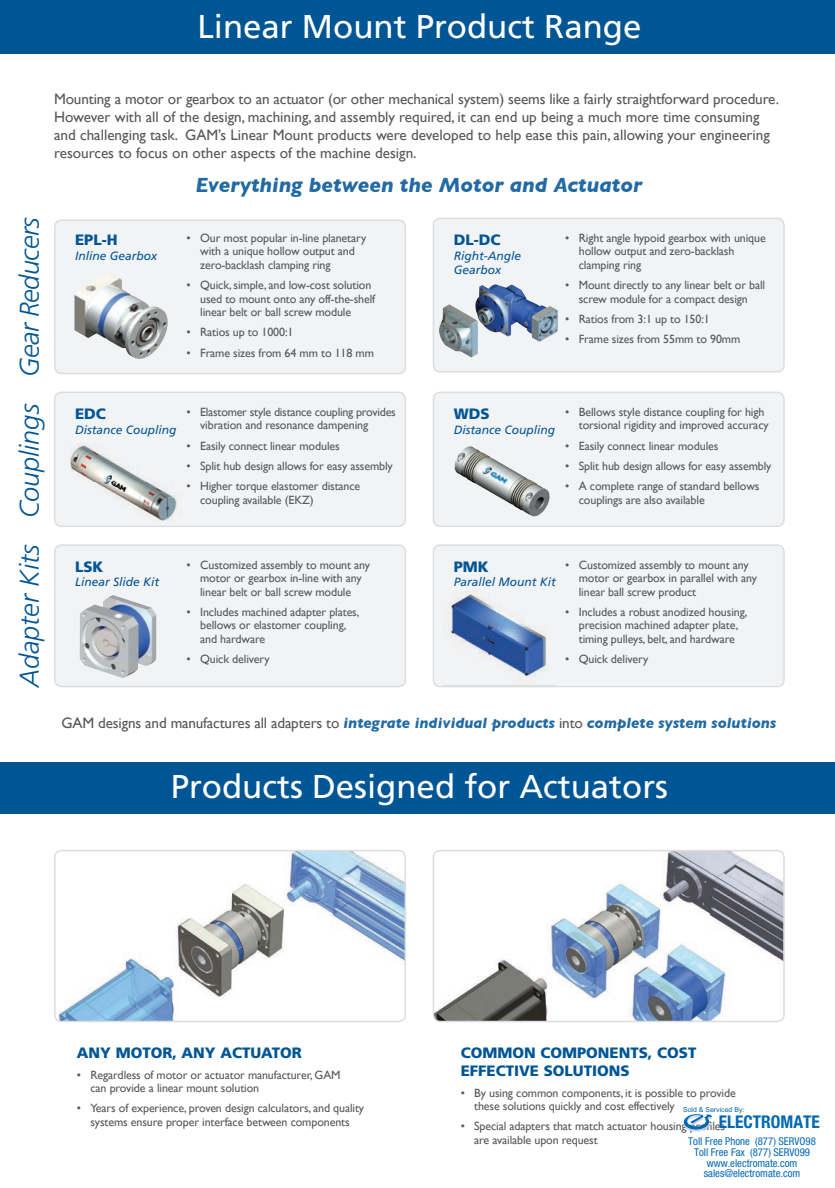
<style>
.page{position:relative;width:835px;height:1188px;background:#fff}
.page>*{position:absolute;margin:0;border:0;box-sizing:border-box;transform-origin:0 0}
.t1{font:33px "Frutiger";color:#fff}
.t2{font:italic 300 27px "Frutiger";color:#005595}
.t3{font:italic 300 27px "Frutiger";letter-spacing:-.02em;color:#005595}
.t4{font:italic 700 21px "Gill Sans";color:#216aa5}
.t5{font:700 condensed 17.55px "Helvetica Neue";color:#0168b3}
.t6{font:15.15px/18.1px "Gill Sans";color:#57585a}
.t7{font:italic 700 15.15px "Gill Sans";color:#216aa5}
.t8{font:900 15px/18px "Frutiger";color:#005595}
.t9{font:12px/13.5px "Gill Sans";letter-spacing:-.01em;color:#57585a}
.t10{font:italic 12px/14.4px "Frutiger";color:#005595}
.t11{font:condensed 10.8px/10.8px "Helvetica Neue";color:#0168b3;text-align:center}
.t12{font:6.9px "Arial";color:#0065a4}
.s1{font-weight:400;font-style:normal;color:#57585a}
</style>
<div class="page">
<div style="left:0;top:0;width:834px;height:54px;background:#005595"></div>
<div style="left:55px;top:222px;width:350px;height:152px;background:#f2f3f4"></div>
<div style="left:54px;top:219px;width:352px;height:155px;border:2px solid #dcdddf;border-radius:7px"></div>
<img style="left:74px;top:272px;width:33px;height:66px">
<div style="left:435px;top:218px;width:348px;height:153px;background:#f2f3f4"></div>
<div style="left:432px;top:218px;width:352px;height:155px;border:2px solid #dcdddf;border-radius:7px"></div>
<div style="left:54px;top:392px;width:352px;height:135px;background:#f2f3f4"></div>
<div style="left:435px;top:392px;width:348px;height:134px;background:#f2f3f4"></div>
<div style="left:432px;top:392px;width:352px;height:135px;border:2px solid #dcdddf;border-radius:7px"></div>
<img style="left:70px;top:443px;width:111px;height:78px">
<svg style="left:55px;top:547px;width:350px;height:139px"></svg>
<div style="left:54px;top:544px;width:352px;height:143px;border:2px solid #dcdddf;border-radius:7px"></div>
<div style="left:432px;top:544px;width:352px;height:143px;background:#f2f3f4"></div>
<img style="left:443px;top:592px;width:112px;height:95px">
<img style="left:86px;top:595px;width:27px;height:14px">
<img style="left:55px;top:851px;width:350px;height:170px">
<div style="left:54px;top:850px;width:352px;height:172px;border:2px solid #dcdddf;border-radius:7px"></div>
<img style="left:435px;top:851px;width:348px;height:171px">
<div style="left:432px;top:850px;width:352px;height:172px;border:2px solid #dcdddf;border-radius:7px"></div>
<div style="left:0;top:762px;width:834px;height:52px;background:#005595"></div>
<img style="left:454px;top:446px;width:38px;height:48px">
<img style="left:435px;top:284px;width:122px;height:74px">
<svg style="left:683px;top:1114px;width:28px;height:17px"></svg>
<h1 class="t1" style="left:197px;top:7px;width:445px">Linear Mount Product Range</h1>
<h2 class="t3" style="left:14px;top:377px;width:162px;rotate:-90deg">Gear Reducers</h2>
<h2 class="t2" style="left:14px;top:518px;width:116px;rotate:-90deg">Couplings</h2>
<h2 class="t2" style="left:14px;top:687px;width:144px;rotate:-90deg">Adapter Kits</h2>
<p class="t6" style="left:54px;top:89px;width:726px">Mounting a motor or gearbox to an actuator (or other mechanical system) seems like a fairly straightforward procedure.<br>However with all of the design, machining, and assembly required, it can end up being a much more time consuming and challenging task. GAM’s Linear Mount products were developed to help ease this pain, allowing your engineering resources to focus on other aspects of the machine design.</p>
<h3 class="t4" style="left:195px;top:172px;width:448px">Everything between the Motor and Actuator</h3>
<p class="t8" style="left:75px;top:231px;width:44px">EPL-H</p>
<p class="t10" style="left:75px;top:248px;width:84px">Inline Gearbox</p>
<p class="t9" style="left:200px;top:231px;width:168px;text-indent:-14px">• Our most popular in-line planetary with a unique hollow output and zero-backlash clamping ring</p>
<p class="t9" style="left:200px;top:278px;width:176px;text-indent:-14px">• Quick, simple, and low-cost solution used to mount onto any off-the-shelf linear belt or ball screw module</p>
<p class="t9" style="left:186px;top:325px;width:108px">• Ratios up to 1000:1</p>
<p class="t9" style="left:186px;top:346px;width:189px">• Frame sizes from 64 mm to 118 mm</p>
<p class="t8" style="left:453px;top:231px;width:48px">DL-DC</p>
<p class="t10" style="left:453px;top:248px;width:69px">Right-Angle<br>Gearbox</p>
<p class="t9" style="left:578px;top:231px;width:188px;text-indent:-14px">• Right angle hypoid gearbox with unique hollow output and zero-backlash clamping ring</p>
<p class="t9" style="left:565px;top:278px;width:201px;text-align:center">• Mount directly to any linear belt or ball screw module for a compact design</p>
<p class="t9" style="left:565px;top:312px;width:146px">• Ratios from 3:1 up to 150:1</p>
<p class="t9" style="left:565px;top:332px;width:176px">• Frame sizes from 55mm to 90mm</p>
<p class="t8" style="left:75px;top:405px;width:32px">EDC</p>
<p class="t10" style="left:75px;top:422px;width:103px">Distance Coupling</p>
<p class="t9" style="left:200px;top:405px;width:197px;text-indent:-14px">• Elastomer style distance coupling provides vibration and resonance dampening</p>
<p class="t9" style="left:186px;top:439px;width:155px">• Easily connect linear modules</p>
<p class="t9" style="left:186px;top:459px;width:207px">• Split hub design allows for easy assembly</p>
<p class="t9" style="left:200px;top:479px;width:162px;text-indent:-14px">• Higher torque elastomer distance coupling available (EKZ)</p>
<p class="t8" style="left:453px;top:405px;width:37px">WDS</p>
<p class="t10" style="left:453px;top:422px;width:103px">Distance Coupling</p>
<p class="t9" style="left:578px;top:405px;width:191px;text-indent:-14px">• Bellows style distance coupling for high torsional rigidity and improved accuracy</p>
<p class="t9" style="left:565px;top:439px;width:155px">• Easily connect linear modules</p>
<p class="t9" style="left:565px;top:459px;width:207px">• Split hub design allows for easy assembly</p>
<p class="t9" style="left:578px;top:479px;width:182px;text-indent:-14px">• A complete range of standard bellows couplings are also available</p>
<p class="t8" style="left:75px;top:558px;width:30px">LSK</p>
<p class="t10" style="left:75px;top:575px;width:86px">Linear Slide Kit</p>
<p class="t9" style="left:186px;top:558px;width:185px;text-align:center">• Customized assembly to mount any motor or gearbox in-line with any linear belt or ball screw module</p>
<p class="t9" style="left:200px;top:605px;width:161px;text-indent:-14px">• Includes machined adapter plates, bellows or elastomer coupling, and hardware</p>
<p class="t9" style="left:186px;top:652px;width:85px">• Quick delivery</p>
<p class="t8" style="left:453px;top:558px;width:36px">PMK</p>
<p class="t10" style="left:453px;top:575px;width:104px">Parallel Mount Kit</p>
<p class="t9" style="left:578px;top:558px;width:180px;text-indent:-14px">• Customized assembly to mount any motor or gearbox in parallel with any linear ball screw product</p>
<p class="t9" style="left:565px;top:605px;width:183px;text-align:center">• Includes a robust anodized housing, precision machined adapter plate, timing pulleys, belt, and hardware</p>
<p class="t9" style="left:565px;top:652px;width:85px">• Quick delivery</p>
<p class="t7" style="left:61px;top:714px;width:716px"><span class="s1">GAM designs and manufactures all adapters to</span> integrate individual products <span class="s1">into</span> complete system solutions</p>
<h1 class="t1" style="left:171px;top:767px;width:498px">Products Designed for Actuators</h1>
<p class="t8" style="left:77px;top:1044px;width:226px">ANY MOTOR, ANY ACTUATOR</p>
<p class="t9" style="left:90px;top:1068px;width:252px;text-indent:-14px">• Regardless of motor or actuator manufacturer, GAM can provide a linear mount solution</p>
<p class="t9" style="left:77px;top:1101px;width:289px;text-align:center">• Years of experience, proven design calculators, and quality systems ensure proper interface between components</p>
<p class="t8" style="left:460px;top:1044px;width:237px">COMMON COMPONENTS, COST<br>EFFECTIVE SOLUTIONS</p>
<p class="t9" style="left:474px;top:1086px;width:263px;text-indent:-14px">• By using common components, it is possible to provide these solutions quickly and cost effectively</p>
<p class="t9" style="left:474px;top:1119px;width:252px;text-indent:-14px">• Special adapters that match actuator housing profiles are available upon request</p>
<p class="t12" style="left:683px;top:1105px;width:63px">Sold &amp; Serviced By:</p>
<h3 class="t5" style="left:718px;top:1112px;width:103px">ELECTROMATE</h3>
<p class="t11" style="left:688px;top:1136px;width:129px">Toll Free Phone (877) SERVO98<br>Toll Free Fax (877) SERV099 www.electromate.com sales@electromate.com</p>
</div>
